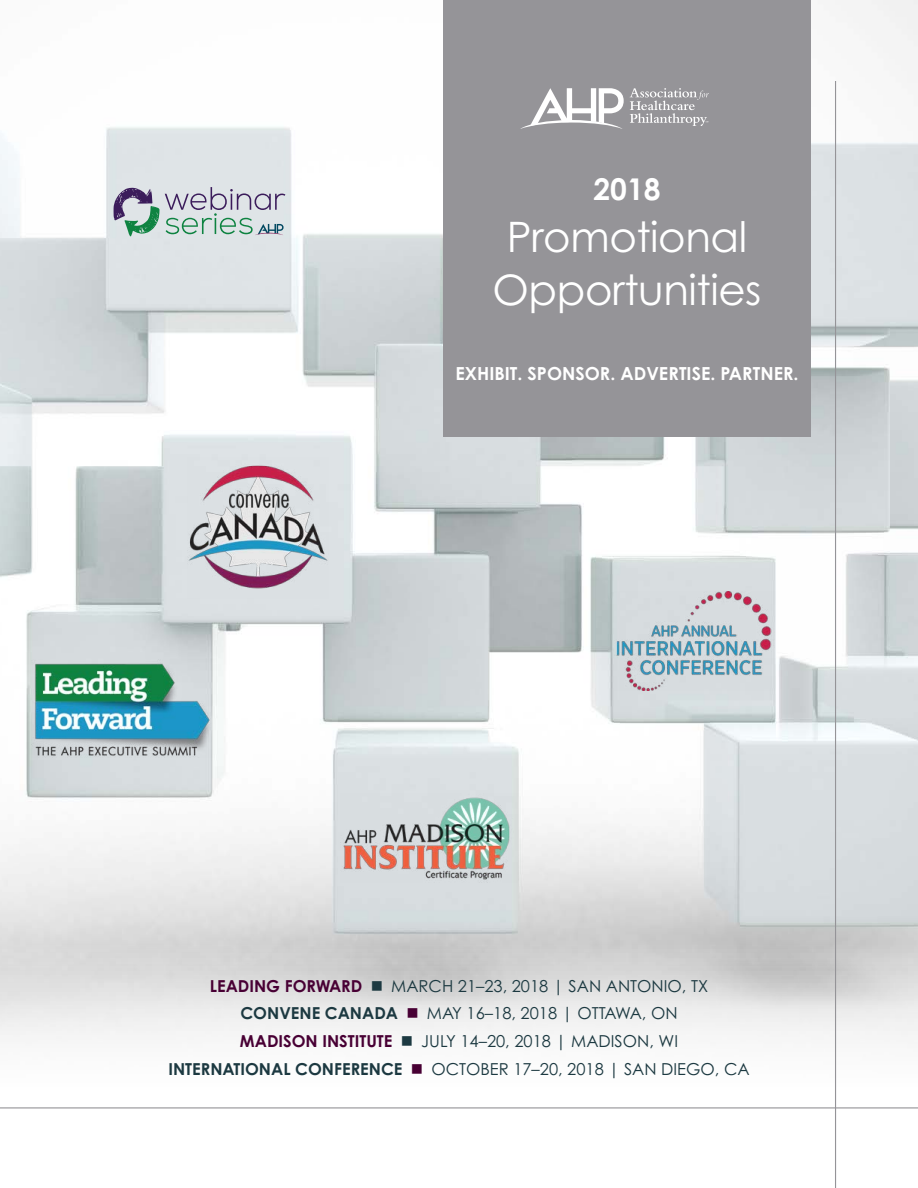
<style>
.page{position:relative;width:918px;height:1188px;background:#fff}
.page>*{position:absolute;margin:0;border:0;box-sizing:border-box;transform-origin:0 0}
.t1{font:42px/52.5px "Century Gothic";letter-spacing:-.01em;color:#fff;text-align:center}
.t2{font:700 30px "Century Gothic";color:#fff}
.t3{font:700 18px "Century Gothic";color:#fff}
.t4{font:16.5px/27.9px "Century Gothic";color:#1c3941;text-align:center}
.s1{font-weight:700;color:#480034}
.s2{font-weight:700}
.s3{color:#480034}
</style>
<div class="page">
<img style="left:0;top:0;width:918px;height:1086px">
<hr style="left:835px;top:81px;width:1px;height:1107px;background:#959498">
<hr style="left:0;top:1107px;width:918px;height:1px;background:#959498">
<img style="left:187px;top:457px;width:141px;height:142px">
<img style="left:614px;top:591px;width:161px;height:99px">
<img style="left:31px;top:659px;width:184px;height:98px">
<img style="left:340px;top:794px;width:180px;height:89px">
<div style="left:443px;top:0;width:368px;height:436px;background:#959498"></div>
<svg style="left:520px;top:88px;width:104px;height:41px"></svg>
<svg style="left:630px;top:88px;width:79px;height:38px"></svg>
<svg style="left:113px;top:187px;width:172px;height:49px;background:#b4c0c4"></svg>
<h2 class="t2" style="left:593px;top:170px;width:69px">2018</h2>
<h1 class="t1" style="left:493px;top:210px;width:270px">Promotional<br>Opportunities</h1>
<p class="t3" style="left:456px;top:362px;width:344px">EXHIBIT. SPONSOR. ADVERTISE. PARTNER.</p>
<p class="t4" style="left:168px;top:971px;width:583px"><span class="s1">LEADING FORWARD</span> ■ MARCH 21–23, 2018 | SAN ANTONIO, TX <span class="s2">CONVENE CANADA</span> <span class="s3">■</span> MAY 16–18, 2018 | OTTAWA, ON<br><span class="s1">MADISON INSTITUTE</span> ■ JULY 14–20, 2018 | MADISON, WI<br><span class="s2">INTERNATIONAL CONFERENCE</span> <span class="s3">■</span> OCTOBER 17–20, 2018 | SAN DIEGO, CA</p>
</div>
